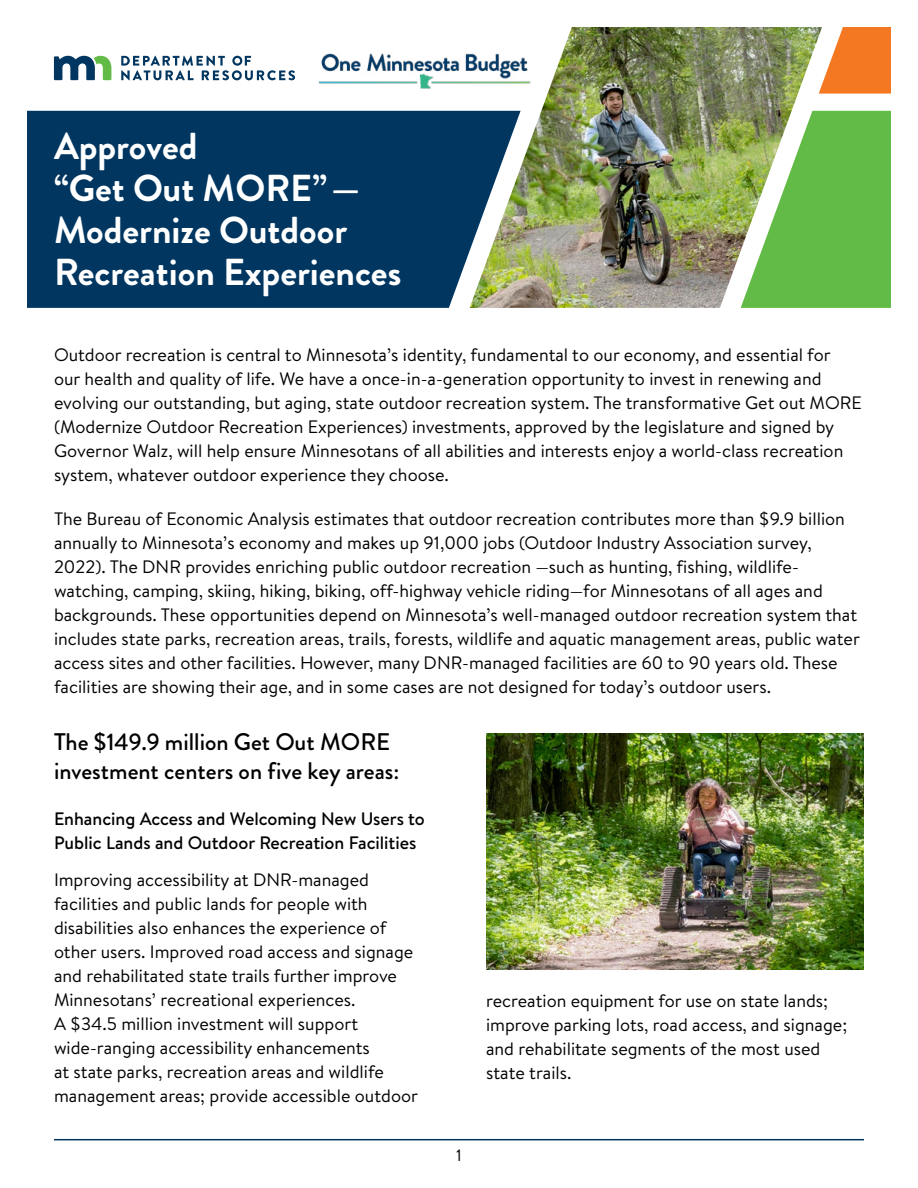
<style>
.page{position:relative;width:918px;height:1188px;background:#fff}
.page>*{position:absolute;margin:0;border:0;box-sizing:border-box;transform-origin:0 0}
.H_Title{font:700 37.5px/42px "Brandon Grotesque";color:#fff}
.H1_Headline{font:500 24px/28.8px "Brandon Grotesque";color:#000}
.P_Body{font:18px/24px "Brandon Text";color:#000}
.H2_Subhead__Services_Provided{font:500 18px/24px "Brandon Text";color:#000}
.t1{font:16.5px "Brandon Text";color:#000}
</style>
<div class="page">
<div style="left:27px;top:111px;width:443px;height:197px;background:#003660"></div>
<img style="left:470px;top:27px;width:352px;height:281px">
<svg style="left:741px;top:111px;width:150px;height:197px;background:#79bf5d"></svg>
<svg style="left:819px;top:27px;width:72px;height:67px"></svg>
<svg style="left:54px;top:56px;width:57px;height:24px"></svg>
<svg style="left:121px;top:56px;width:174px;height:24px"></svg>
<img style="left:318px;top:39px;width:226px;height:64px">
<hr style="left:54px;top:1139px;width:810px;height:1px;background:#003660">
<img style="left:486px;top:733px;width:378px;height:237px">
<p class="H_Title" style="left:54px;top:126px;width:349px">Approved<br>“Get Out MORE”—<br>Modernize Outdoor<br>Recreation Experiences</p>
<p class="P_Body" style="left:54px;top:342px;width:809px">Outdoor recreation is central to Minnesota’s identity, fundamental to our economy, and essential for<br>our health and quality of life. We have a once-in-a-generation opportunity to invest in renewing and evolving our outstanding, but aging, state outdoor recreation system. The transformative Get out MORE (Modernize Outdoor Recreation Experiences) investments, approved by the legislature and signed by Governor Walz, will help ensure Minnesotans of all abilities and interests enjoy a world-class recreation system, whatever outdoor experience they choose.</p>
<p class="P_Body" style="left:54px;top:506px;width:807px">The Bureau of Economic Analysis estimates that outdoor recreation contributes more than $9.9 billion annually to Minnesota’s economy and makes up 91,000 jobs (Outdoor Industry Association survey, 2022). The DNR provides enriching public outdoor recreation —such as hunting, fishing, wildlife&shy;watching, camping, skiing, hiking, biking, off-highway vehicle riding—for Minnesotans of all ages and backgrounds. These opportunities depend on Minnesota’s well-managed outdoor recreation system that includes state parks, recreation areas, trails, forests, wildlife and aquatic management areas, public water access sites and other facilities. However, many DNR-managed facilities are 60 to 90 years old. These facilities are showing their age, and in some cases are not designed for today’s outdoor users.</p>
<h1 class="H1_Headline" style="left:54px;top:728px;width:347px">The $149.9 million Get Out MORE investment centers on five key areas:</h1>
<h2 class="H2_Subhead__Services_Provided" style="left:54px;top:806px;width:372px">Enhancing Access and Welcoming New Users to<br>Public Lands and Outdoor Recreation Facilities</h2>
<p class="P_Body" style="left:54px;top:867px;width:366px">Improving accessibility at DNR-managed facilities and public lands for people with disabilities also enhances the experience of other users. Improved road access and signage and rehabilitated state trails further improve Minnesotans’ recreational experiences.<br>A $34.5 million investment will support wide‑ranging accessibility enhancements<br>at state parks, recreation areas and wildlife management areas; provide accessible outdoor</p>
<p class="P_Body" style="left:486px;top:988px;width:363px">recreation equipment for use on state lands; improve parking lots, road access, and signage; and rehabilitate segments of the most used state trails.</p>
<p class="t1" style="left:456px;top:1144px;width:7px">1</p>
</div>
